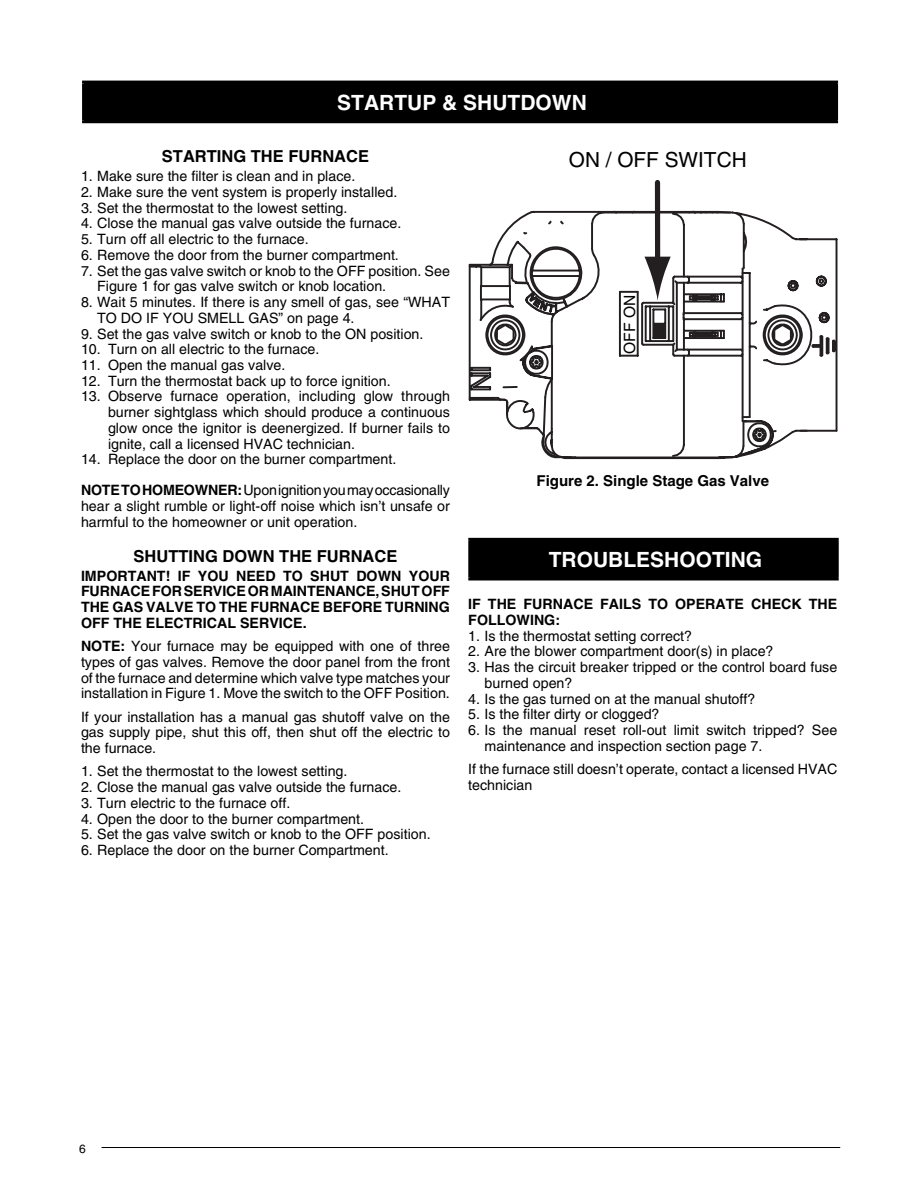
<style>
.page{position:relative;width:918px;height:1188px;background:#fff}
.page>*{position:absolute;margin:0;border:0;box-sizing:border-box;transform-origin:0 0}
.t1{font:700 21px "Helvetica";color:#fff}
.t2{font:20.85px "Helvetica";color:#000}
.t3{font:700 16.5px "Helvetica";color:#000}
.t4{font:15.6px "Helvetica";color:#000}
.t5{font:700 15px "Helvetica";color:#000}
.t6{font:14.25px/15.8px "Helvetica";color:#000}
.t7{font:700 14.25px/15.8px "Helvetica";color:#000;text-align:justify}
.t8{font:12px "Helvetica";color:#000}
.s1{font-weight:700}
</style>
<div class="page">
<hr style="left:102px;top:1147px;width:738px;height:1px;background:#000">
<svg style="left:469px;top:209px;width:192px;height:192px"></svg>
<svg style="left:478px;top:210px;width:359px;height:249px"></svg>
<div style="left:655px;top:182px;width:5px;height:83px;background:#231f20"></div>
<svg style="left:644px;top:257px;width:27px;height:44px"></svg>
<div style="left:84px;top:82px;width:753px;height:40px;background:#000"></div>
<hr style="left:82px;top:81px;width:756px;height:3px;background:#000">
<hr style="left:82px;top:84px;width:3px;height:36px;background:#000">
<hr style="left:835px;top:84px;width:3px;height:36px;background:#000">
<hr style="left:82px;top:120px;width:756px;height:3px;background:#000">
<div style="left:470px;top:539px;width:367px;height:40px;background:#000"></div>
<hr style="left:468px;top:538px;width:371px;height:3px;background:#000">
<hr style="left:468px;top:541px;width:3px;height:37px;background:#000">
<hr style="left:836px;top:541px;width:3px;height:37px;background:#000">
<hr style="left:468px;top:578px;width:371px;height:2px;background:#000">
<h1 class="t1" style="left:337px;top:90px;width:251px">STARTUP &amp; SHUTDOWN</h1>
<p class="t3" style="left:162px;top:146px;width:209px">STARTING THE FURNACE</p>
<p class="t6" style="left:81px;top:168px;width:276px">1. Make sure the filter is clean and in place.</p>
<p class="t6" style="left:81px;top:184px;width:318px">2. Make sure the vent system is properly installed.</p>
<p class="t6" style="left:81px;top:200px;width:268px">3. Set the thermostat to the lowest setting.</p>
<p class="t6" style="left:81px;top:215px;width:322px">4. Close the manual gas valve outside the furnace.</p>
<p class="t6" style="left:81px;top:231px;width:229px">5. Turn off all electric to the furnace.</p>
<p class="t6" style="left:81px;top:247px;width:319px">6. Remove the door from the burner compartment.</p>
<p class="t6" style="left:97px;top:263px;width:354px;text-indent:-16px">7. Set the gas valve switch or knob to the OFF position. See<br>Figure 1 for gas valve switch or knob location.</p>
<p class="t6" style="left:97px;top:294px;width:354px;text-indent:-16px">8. Wait 5 minutes. If there is any smell of gas, see “WHAT<br>TO DO IF YOU SMELL GAS” on page 4.</p>
<p class="t6" style="left:81px;top:326px;width:344px">9. Set the gas valve switch or knob to the ON position.</p>
<p class="t6" style="left:81px;top:341px;width:240px">10. Turn on all electric to the furnace.</p>
<p class="t6" style="left:81px;top:357px;width:206px">11. Open the manual gas valve.</p>
<p class="t6" style="left:81px;top:373px;width:311px">12. Turn the thermostat back up to force ignition.</p>
<p class="t6" style="left:108px;top:389px;width:344px;text-align:justify;text-indent:-27px">13. Observe furnace operation, including glow through burner sightglass which should produce a continuous glow once the ignitor is deenergized. If burner fails to ignite, call a licensed HVAC technician.</p>
<p class="t6" style="left:81px;top:444px;width:371px;line-height:30.8px">14. Replace the door on the burner compartment.<br><span class="s1">NOTE TO HOMEOWNER:</span> Upon ignition you may occasionally</p>
<p class="t6" style="left:81px;top:498px;width:371px">hear a slight rumble or light-off noise which isn’t unsafe or harmful to the homeowner or unit operation.</p>
<p class="t3" style="left:134px;top:546px;width:265px">SHUTTING DOWN THE FURNACE</p>
<p class="t7" style="left:81px;top:567px;width:371px">IMPORTANT! IF YOU NEED TO SHUT DOWN YOUR FURNACE FOR SERVICE OR MAINTENANCE, SHUT OFF THE GAS VALVE TO THE FURNACE BEFORE TURNING OFF THE ELECTRICAL SERVICE.</p>
<p class="t6" style="left:81px;top:638px;width:371px;text-align:justify"><span class="s1">NOTE:</span> Your furnace may be equipped with one of three types of gas valves. Remove the door panel from the front of the furnace and determine which valve type matches your installation in Figure 1. Move the switch to the OFF Position.</p>
<p class="t6" style="left:81px;top:709px;width:370px;text-align:justify">If your installation has a manual gas shutoff valve on the gas supply pipe, shut this off, then shut off the electric to the furnace.</p>
<p class="t6" style="left:81px;top:763px;width:268px">1. Set the thermostat to the lowest setting.</p>
<p class="t6" style="left:81px;top:779px;width:322px">2. Close the manual gas valve outside the furnace.</p>
<p class="t6" style="left:81px;top:795px;width:211px">3. Turn electric to the furnace off.</p>
<p class="t6" style="left:81px;top:811px;width:285px">4. Open the door to the burner compartment.</p>
<p class="t6" style="left:81px;top:826px;width:351px">5. Set the gas valve switch or knob to the OFF position.</p>
<p class="t6" style="left:81px;top:842px;width:309px">6. Replace the door on the burner Compartment.</p>
<h2 class="t2" style="left:569px;top:147px;width:179px">ON / OFF SWITCH</h2>
<p class="t4" style="left:621px;top:354px;width:61px;rotate:-90deg">OFF ON</p>
<p class="t5" style="left:537px;top:471px;width:234px">Figure 2. Single Stage Gas Valve</p>
<h1 class="t1" style="left:549px;top:547px;width:215px">TROUBLESHOOTING</h1>
<p class="t7" style="left:468px;top:596px;width:371px">IF THE FURNACE FAILS TO OPERATE CHECK THE<br>FOLLOWING:</p>
<p class="t6" style="left:468px;top:628px;width:225px">1. Is the thermostat setting correct?</p>
<p class="t6" style="left:468px;top:644px;width:307px">2. Are the blower compartment door(s) in place?</p>
<p class="t6" style="left:485px;top:659px;width:354px;text-indent:-16px">3. Has the circuit breaker tripped or the control board fuse burned open?</p>
<p class="t6" style="left:468px;top:691px;width:289px">4. Is the gas turned on at the manual shutoff?</p>
<p class="t6" style="left:468px;top:706px;width:193px">5. Is the filter dirty or clogged?</p>
<p class="t6" style="left:485px;top:722px;width:354px;text-indent:-16px">6. Is the manual reset roll-out limit switch tripped? See maintenance and inspection section page 7.</p>
<p class="t6" style="left:468px;top:761px;width:371px">If the furnace still doesn’t operate, contact a licensed HVAC technician</p>
<p class="t8" style="left:79px;top:1142px;width:8px">6</p>
</div>
